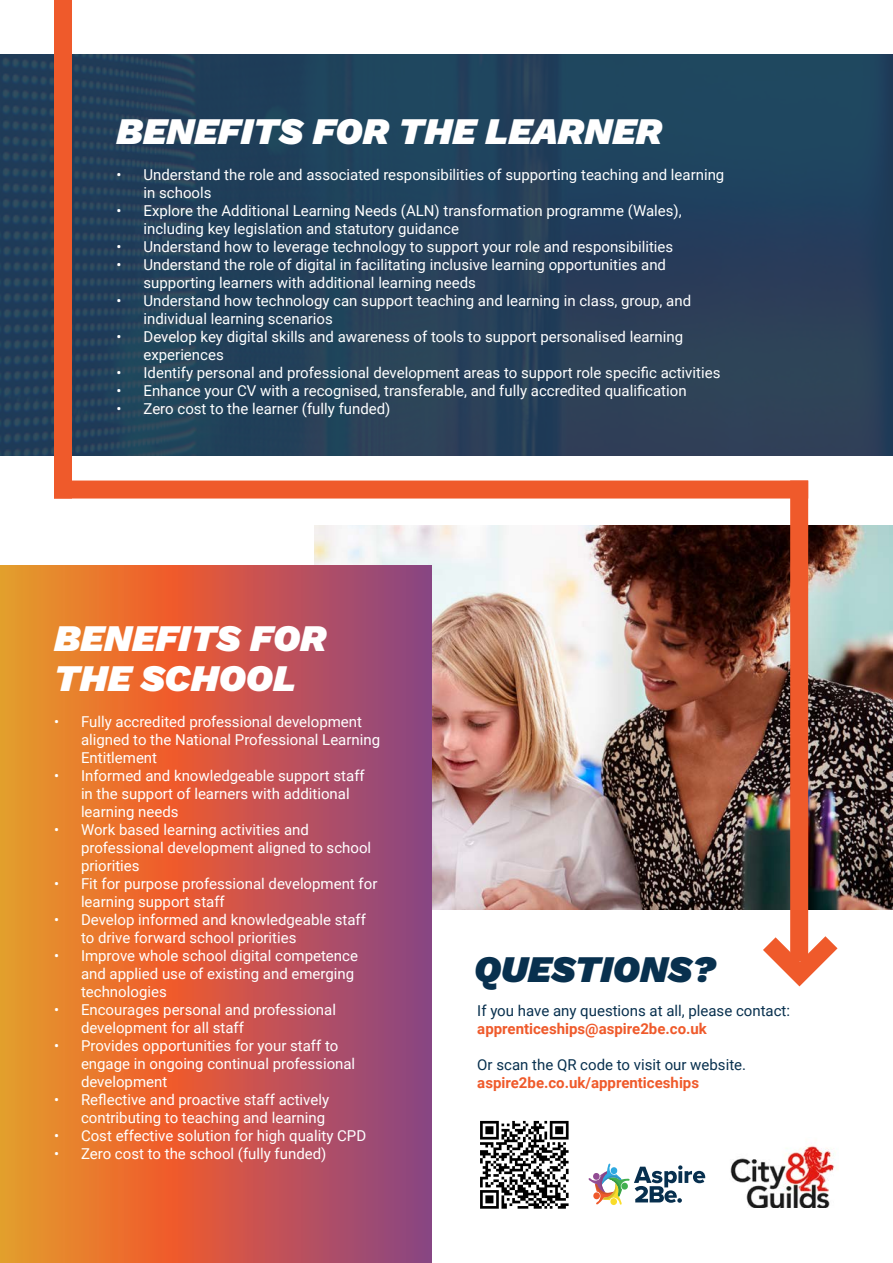
<style>
.page{position:relative;width:893px;height:1263px;background:#fff}
.page>*{position:absolute;margin:0;border:0;box-sizing:border-box;transform-origin:0 0}
.t1{font:italic 37.5px/40.5px "Work Sans";color:#fff}
.t2{font:italic 37.5px "Work Sans";color:#08304e}
.t3{font:15px/18px "Roboto";color:#fff}
.t4{font:15px/18px "Roboto";color:#08304e}
.t5{font:700 15px "Roboto";color:#ef5a2b}
.s1{font-weight:700;color:#ef5a2b}
</style>
<div class="page">
<img style="left:315px;top:525px;width:578px;height:384px">
<svg style="left:0;top:566px;width:431px;height:697px;background:#cc6148"></svg>
<div style="left:0;top:54px;width:893px;height:401px;background:linear-gradient(to right,#22415a,#27415b)"></div>
<img style="left:480px;top:1120px;width:89px;height:89px">
<img style="left:730px;top:1145px;width:108px;height:63px">
<div style="left:54px;top:0;width:18px;height:498px;background:#ef5a2b"></div>
<div style="left:790px;top:480px;width:18px;height:481px;background:#ef5a2b"></div>
<div style="left:54px;top:480px;width:754px;height:18px;background:#ef5a2b"></div>
<svg style="left:763px;top:936px;width:74px;height:50px"></svg>
<svg style="left:589px;top:1163px;width:116px;height:42px"></svg>
<p class="t1" style="left:117px;top:108px;width:547px">BENEFITS FOR THE LEARNER</p>
<p class="t3" style="left:144px;top:165px;width:582px;text-indent:-27px">• Understand the role and associated responsibilities of supporting teaching and learning in schools</p>
<p class="t3" style="left:144px;top:201px;width:540px;text-indent:-27px">• Explore the Additional Learning Needs (ALN) transformation programme (Wales), including key legislation and statutory guidance</p>
<p class="t3" style="left:117px;top:237px;width:558px">• Understand how to leverage technology to support your role and responsibilities</p>
<p class="t3" style="left:144px;top:255px;width:524px;text-indent:-27px">• Understand the role of digital in facilitating inclusive learning opportunities and supporting learners with additional learning needs</p>
<p class="t3" style="left:144px;top:291px;width:549px;text-indent:-27px">• Understand how technology can support teaching and learning in class, group, and individual learning scenarios</p>
<p class="t3" style="left:144px;top:327px;width:541px;text-indent:-27px">• Develop key digital skills and awareness of tools to support personalised learning experiences</p>
<p class="t3" style="left:117px;top:363px;width:605px">• Identify personal and professional development areas to support role specific activities</p>
<p class="t3" style="left:117px;top:381px;width:572px">• Enhance your CV with a recognised, transferable, and fully accredited qualification</p>
<p class="t3" style="left:117px;top:399px;width:275px">• Zero cost to the learner (fully funded)</p>
<p class="t1" style="left:54px;top:615px;width:274px">BENEFITS FOR<br>THE SCHOOL</p>
<p class="t3" style="left:81px;top:712px;width:301px;text-indent:-27px">• Fully accredited professional development aligned to the National Professional Learning<br>Entitlement</p>
<p class="t3" style="left:81px;top:766px;width:285px;text-indent:-27px">• Informed and knowledgeable support staff in the support of learners with additional learning needs</p>
<p class="t3" style="left:81px;top:820px;width:292px;text-indent:-27px">• Work based learning activities and professional development aligned to school priorities</p>
<p class="t3" style="left:81px;top:874px;width:298px;text-indent:-27px">• Fit for purpose professional development for learning support staff</p>
<p class="t3" style="left:81px;top:910px;width:287px;text-indent:-27px">• Develop informed and knowledgeable staff to drive forward school priorities</p>
<p class="t3" style="left:81px;top:946px;width:278px;text-indent:-27px">• Improve whole school digital competence and applied use of existing and emerging technologies</p>
<p class="t3" style="left:81px;top:1000px;width:256px;text-indent:-27px">• Encourages personal and professional development for all staff</p>
<p class="t3" style="left:81px;top:1036px;width:276px;text-indent:-27px">• Provides opportunities for your staff to engage in ongoing continual professional development</p>
<p class="t3" style="left:54px;top:1090px;width:277px;text-align:right">• Reflective and proactive staff actively contributing to teaching and learning</p>
<p class="t3" style="left:54px;top:1126px;width:314px">• Cost effective solution for high quality CPD</p>
<p class="t3" style="left:54px;top:1144px;width:274px">• Zero cost to the school (fully funded)</p>
<p class="t2" style="left:474px;top:941px;width:243px">QUESTIONS?</p>
<p class="t4" style="left:477px;top:1001px;width:314px">If you have any questions at all, please contact: <span class="s1">apprenticeships@aspire2be.co.uk</span></p>
<p class="t4" style="left:477px;top:1055px;width:270px">Or scan the QR code to visit our website.</p>
<p class="t5" style="left:477px;top:1072px;width:223px">aspire2be.co.uk/apprenticeships</p>
</div>
